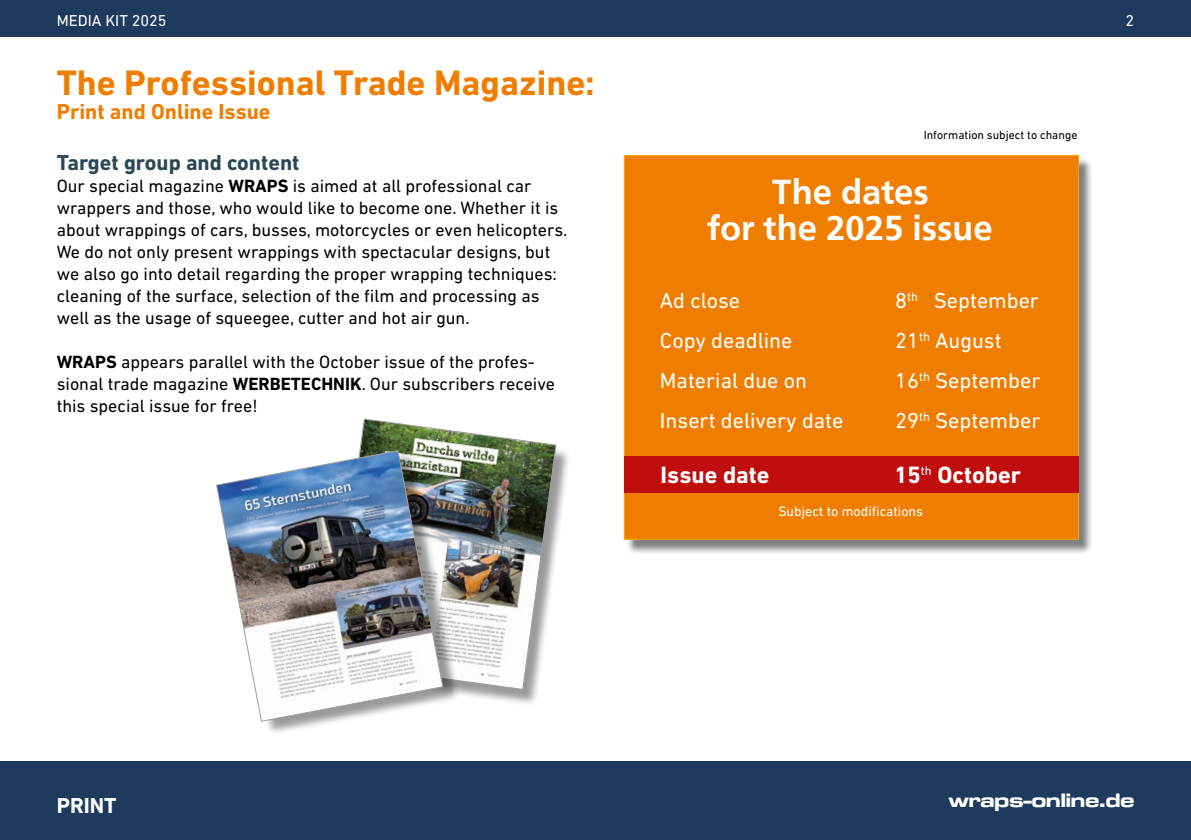
<style>
.page{position:relative;width:1191px;height:840px;background:#fff}
.page>*{position:absolute;margin:0;border:0;box-sizing:border-box;transform-origin:0 0}
.t1{font:700 36px "DIN Next LT Pro";color:#ef7d00}
.t2{font:500 36px/36px "Front Page";color:#fff;text-align:center}
.t3{font:700 24px "DIN Next LT Pro";color:#fff}
.t4{font:22px "DIN Next LT Pro";color:#fff}
.t5{font:700 22px "DIN Next LT Pro";color:#294754}
.t6{font:700 22px "DIN Next LT Pro";color:#ef7d00}
.t7{font:700 22px "DIN Next LT Pro";color:#fff}
.t8{font:20px "Microgramma D Bold Exte";color:#fff}
.t9{font:18px/22px "DIN Next LT Pro";color:#000}
.t10{font:16px "DIN Next LT Pro";color:#fff}
.t11{font:14px "DIN Next LT Pro";color:#fff}
.t12{font:12px "DIN Next LT Pro";color:#000}
.s1{font-weight:700}
</style>
<div class="page">
<div style="left:0;top:761px;width:1191px;height:78px;background:#1e3a5c"></div>
<div style="left:0;top:0;width:1191px;height:37px;background:#1e3a5c"></div>
<div style="left:625px;top:157px;width:468px;height:397px;background:#000;opacity:.5"></div>
<div style="left:624px;top:155px;width:455px;height:384px;background:#ef7d00;border:1px solid #f7a600"></div>
<div style="left:624px;top:456px;width:454px;height:36px;background:#c00d0e"></div>
<div style="left:332px;top:422px;width:239px;height:284px;background:#000;opacity:.4"></div>
<img style="left:332px;top:418px;width:224px;height:271px">
<div style="left:221px;top:451px;width:239px;height:284px;background:#000;opacity:.4"></div>
<img style="left:216px;top:450px;width:227px;height:271px">
<p class="t10" style="left:57px;top:12px;width:111px">MEDIA KIT 2025</p>
<h1 class="t1" style="left:57px;top:62px;width:540px">The Professional Trade Magazine:</h1>
<p class="t6" style="left:57px;top:99px;width:215px">Print and Online Issue</p>
<p class="t5" style="left:57px;top:149px;width:244px">Target group and content</p>
<p class="t9" style="left:57px;top:174px;width:512px">Our special magazine <span class="s1">WRAPS</span> is aimed at all professional car wrappers and those, who would like to become one. Whether it is about wrappings of cars, busses, motorcycles or even helicopters.<br>We do not only present wrappings with spectacular designs, but we also go into detail regarding the proper wrapping techniques: cleaning of the surface, selection of the film and processing as well as the usage of squeegee, cutter and hot air gun.</p>
<p class="t9" style="left:57px;top:350px;width:500px"><span class="s1">WRAPS</span> appears parallel with the October issue of the profes&shy;sional trade magazine <span class="s1">WERBETECHNIK</span>. Our subscribers receive this special issue for free!</p>
<p class="t12" style="left:923px;top:128px;width:155px">Information subject to change</p>
<h1 class="t2" style="left:708px;top:174px;width:285px">The dates<br>for the 2025 issue</h1>
<p class="t4" style="left:660px;top:288px;width:82px">Ad close</p>
<p class="t4" style="left:895px;top:288px;width:145px">8<sup>th</sup> September</p>
<p class="t4" style="left:660px;top:328px;width:134px">Copy deadline</p>
<p class="t4" style="left:895px;top:328px;width:108px">21<sup>th</sup> August</p>
<p class="t4" style="left:660px;top:368px;width:149px">Material due on</p>
<p class="t4" style="left:895px;top:368px;width:147px">16<sup>th</sup> September</p>
<p class="t4" style="left:660px;top:408px;width:185px">Insert delivery date</p>
<p class="t4" style="left:895px;top:408px;width:147px">29<sup>th</sup> September</p>
<h2 class="t3" style="left:660px;top:460px;width:110px">Issue date</h2>
<h2 class="t3" style="left:894px;top:460px;width:128px">15<sup>th</sup> October</h2>
<p class="t11" style="left:778px;top:503px;width:146px">Subject to modifications</p>
<p class="t10" style="left:1125px;top:12px;width:10px">2</p>
<p class="t7" style="left:57px;top:792px;width:61px">PRINT</p>
<p class="t8" style="left:948px;top:786px;width:187px">wraps-online.de</p>
</div>
